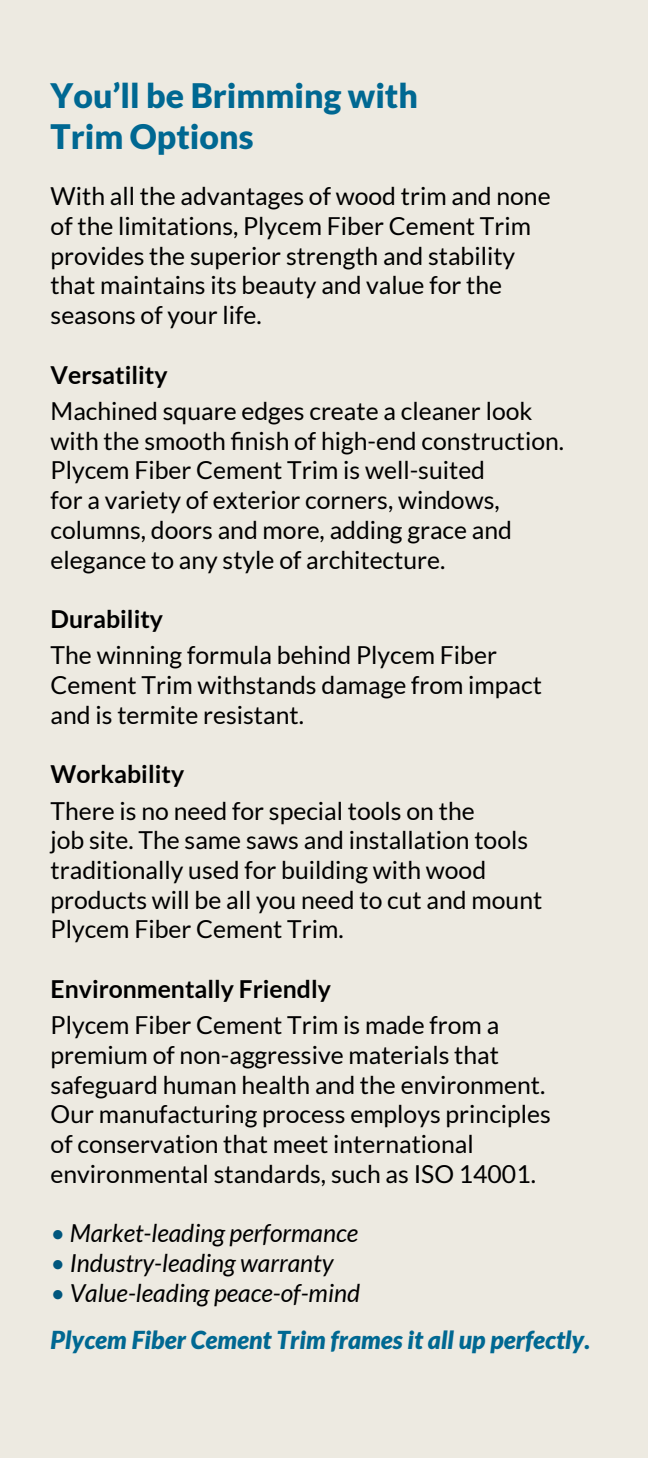
<style>
.page{position:relative;width:648px;height:1458px;background:#edeae1}
.page>*{position:absolute;margin:0;border:0;box-sizing:border-box;transform-origin:0 0}
.t1{font:900 33.75px/40.5px "Lato";color:#006892}
.t2{font:24.75px/29.7px "Lato";color:#000}
.t3{font:italic 900 24.75px/47.2px "Lato";color:#006892}
.t4{font:700 24.75px "Lato";color:#000}
.t5{font:italic 24.75px "Lato";color:#000}
.s1{color:#00567d}
.s2{font-weight:400;color:#00567d}
.s3{font-weight:400;color:#000}
</style>
<div class="page">
<h1 class="t1" style="left:51px;top:75px;width:369px">You’ll be Brimming with<br>Trim Options</h1>
<p class="t2" style="left:51px;top:181px;width:502px">With all the advantages of wood trim and none of the limitations, Plycem Fiber Cement Trim provides the superior strength and stability that maintains its beauty and value for the seasons of your life.</p>
<p class="t4" style="left:51px;top:360px;width:119px">Versatility</p>
<p class="t2" style="left:51px;top:396px;width:515px">Machined square edges create a cleaner look with the smooth finish of high-end construction.<br>Plycem Fiber Cement Trim is well-suited<br>for a variety of exterior corners, windows, columns, doors and more, adding grace and elegance to any style of architecture.</p>
<p class="t4" style="left:51px;top:605px;width:114px">Durability</p>
<p class="t2" style="left:51px;top:640px;width:493px">The winning formula behind Plycem Fiber<br>Cement Trim withstands damage from impact and is termite resistant.</p>
<p class="t4" style="left:51px;top:760px;width:135px">Workability</p>
<p class="t2" style="left:51px;top:796px;width:493px">There is no need for special tools on the<br>job site. The same saws and installation tools traditionally used for building with wood products will be all you need to cut and mount Plycem Fiber Cement Trim.</p>
<p class="t4" style="left:51px;top:975px;width:282px">Environmentally Friendly</p>
<p class="t2" style="left:51px;top:1010px;width:502px">Plycem Fiber Cement Trim is made from a premium of non-aggressive materials that safeguard human health and the environment.<br>Our manufacturing process employs principles of conservation that meet international environmental standards, such as ISO 14001.</p>
<p class="t5" style="left:51px;top:1219px;width:309px"><span class="s1">•</span> Market-leading performance</p>
<p class="t5" style="left:51px;top:1249px;width:284px"><span class="s1">•</span> Industry-leading warranty</p>
<p class="t3" style="left:51px;top:1269px;width:541px"><span class="s2">•</span> <span class="s3">Value-leading peace-of-mind<br></span>Plycem Fiber Cement Trim frames it all up perfectly.</p>
</div>
